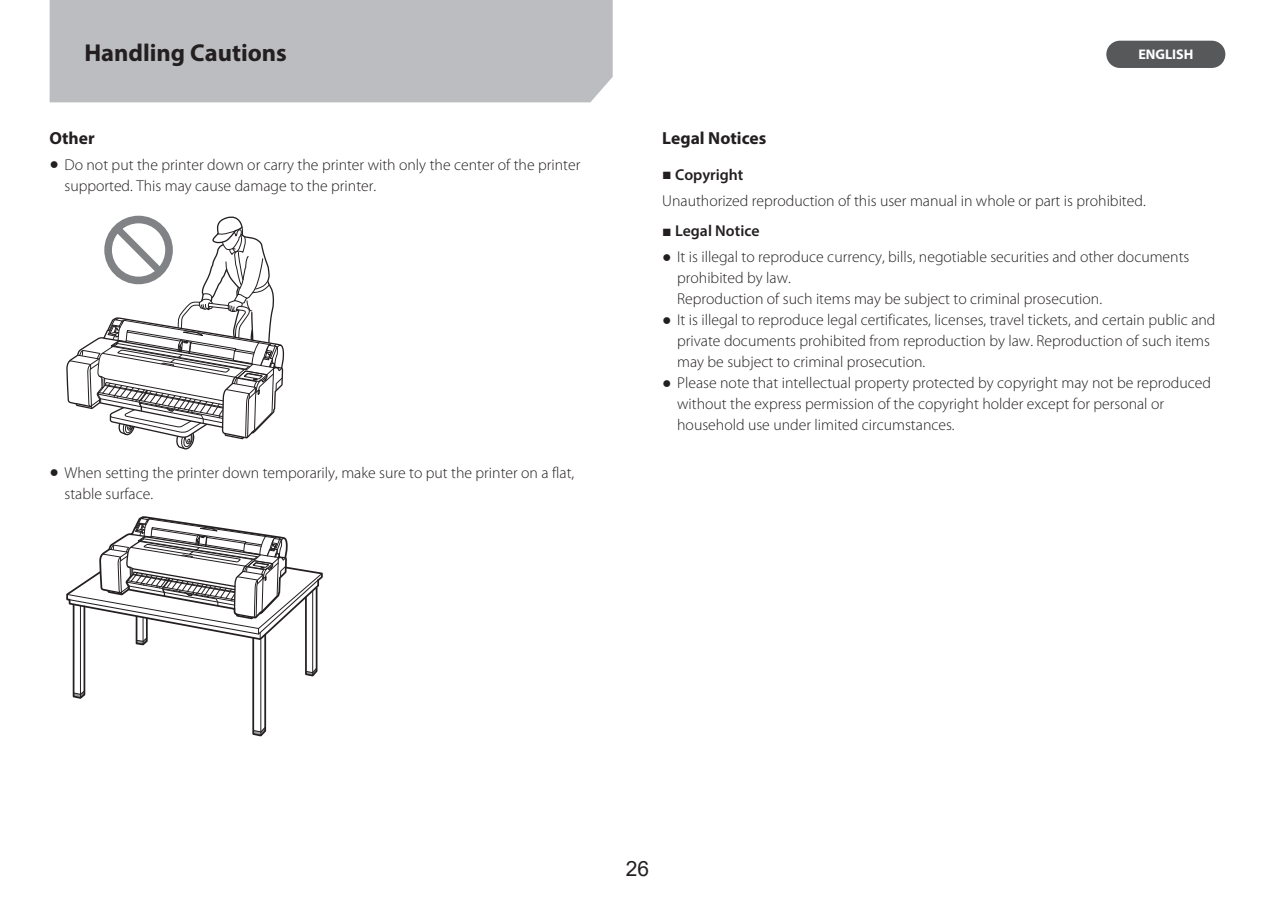
<style>
.page{position:relative;width:1275px;height:903px;background:#fff}
.page>*{position:absolute;margin:0;border:0;box-sizing:border-box;transform-origin:0 0}
.t1{font:700 24.5px "Myriad Pro";color:#231f20}
.t2{font:21px "Arial";color:#231f20}
.t3{font:700 17.5px "Myriad Pro";color:#231f20}
.t4{font:300 15.75px/21px "Myriad Pro";color:#231f20}
.t5{font:600 15.75px "Myriad Pro";color:#231f20}
.t6{font:700 14px "Myriad Pro";color:#fff}
.s1{font-family:"Arial";font-weight:400}
.s2{font-family:"Arial";font-weight:700}
.s3{font-weight:600}
</style>
<div class="page">
<div style="left:50px;top:0;width:563px;height:102px;background:#bcbdc0"></div>
<svg style="left:66px;top:215px;width:219px;height:235px"></svg>
<svg style="left:66px;top:516px;width:257px;height:221px"></svg>
<div style="left:1106px;top:41px;width:119px;height:27px;background:#57585a;border-radius:14px"></div>
<h1 class="t1" style="left:84px;top:37px;width:204px">Handling Cautions</h1>
<p class="t3" style="left:50px;top:126px;width:47px">Other</p>
<p class="t4" style="left:64px;top:154px;width:517px;text-indent:-15px"><span class="s1">●</span> Do not put the printer down or carry the printer with only the center of the printer supported. This may cause damage to the printer.</p>
<p class="t4" style="left:64px;top:462px;width:511px;text-indent:-15px"><span class="s1">●</span> When setting the printer down temporarily, make sure to put the printer on a flat, stable surface.</p>
<p class="t6" style="left:1138px;top:45px;width:57px">ENGLISH</p>
<p class="t3" style="left:662px;top:126px;width:106px">Legal Notices</p>
<p class="t4" style="left:662px;top:162px;width:485px;line-height:25.9px"><span class="s2">■</span> <span class="s3">Copyright<br></span>Unauthorized reproduction of this user manual in whole or part is prohibited.</p>
<p class="t5" style="left:662px;top:221px;width:99px"><span class="s2">■</span> Legal Notice</p>
<p class="t4" style="left:677px;top:247px;width:514px;text-indent:-15px"><span class="s1">●</span> It is illegal to reproduce currency, bills, negotiable securities and other documents prohibited by law.<br>Reproduction of such items may be subject to criminal prosecution.</p>
<p class="t4" style="left:677px;top:310px;width:540px;text-indent:-15px"><span class="s1">●</span> It is illegal to reproduce legal certificates, licenses, travel tickets, and certain public and private documents prohibited from reproduction by law. Reproduction of such items may be subject to criminal prosecution.</p>
<p class="t4" style="left:677px;top:373px;width:535px;text-indent:-15px"><span class="s1">●</span> Please note that intellectual property protected by copyright may not be reproduced without the express permission of the copyright holder except for personal or household use under limited circumstances.</p>
<h2 class="t2" style="left:626px;top:854px;width:25px">26</h2>
</div>
